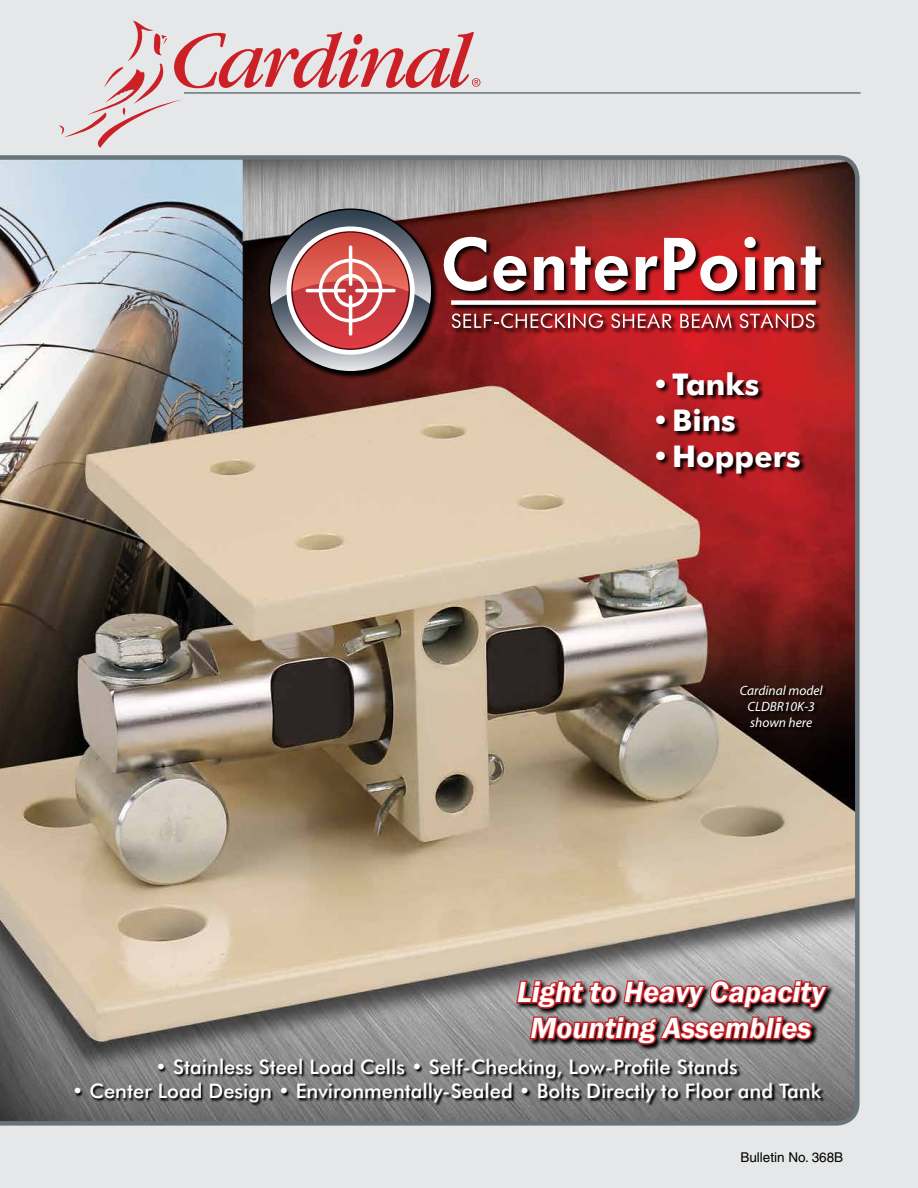
<style>
.page{position:relative;width:918px;height:1188px;background:#e6e7e8}
.page>*{position:absolute;margin:0;border:0;box-sizing:border-box;transform-origin:0 0}
.t1{font:italic 600 30px/36px "Franklin Gothic";color:#fff;text-align:center}
.t2{font:700 30px "Futura BT";color:#fff}
.t3{font:500 20.1px "Futura BT";color:#fff}
.t4{font:italic 13.5px/16.2px "Myriad";color:#fff;text-align:center}
.t5{font:13.5px "Helvetica";color:#000}
</style>
<div class="page">
<img style="left:0;top:155px;width:860px;height:971px">
<hr style="left:184px;top:92px;width:677px;height:2px;background:#68737a">
<svg style="left:59px;top:21px;width:421px;height:127px;background:#e1cdcf"></svg>
<svg style="left:268px;top:208px;width:560px;height:171px;background:#992021"></svg>
<svg style="left:270px;top:210px;width:161px;height:161px;background:#b7bac0"></svg>
<svg style="left:286px;top:226px;width:129px;height:129px"></svg>
<div style="left:293px;top:233px;width:115px;height:115px;background:#db3b42;border-radius:58px"></div>
<svg style="left:270px;top:210px;width:161px;height:126px"></svg>
<svg style="left:438px;top:236px;width:88px;height:58px"></svg>
<svg style="left:534px;top:256px;width:30px;height:34px"></svg>
<svg style="left:571px;top:246px;width:57px;height:48px"></svg>
<svg style="left:636px;top:255px;width:22px;height:35px"></svg>
<svg style="left:664px;top:236px;width:93px;height:55px"></svg>
<svg style="left:764px;top:256px;width:30px;height:34px"></svg>
<svg style="left:801px;top:246px;width:20px;height:44px"></svg>
<div style="left:451px;top:300px;width:365px;height:5px;background:#fff"></div>
<svg style="left:452px;top:313px;width:151px;height:16px;background:#a05053"></svg>
<svg style="left:611px;top:313px;width:61px;height:15px"></svg>
<svg style="left:680px;top:313px;width:52px;height:15px"></svg>
<svg style="left:740px;top:313px;width:75px;height:15px"></svg>
<svg style="left:656px;top:372px;width:150px;height:107px;background:#9b191e"></svg>
<svg style="left:75px;top:1059px;width:750px;height:47px;background:#6c6c6c"></svg>
<svg style="left:516px;top:980px;width:319px;height:72px;background:#919191"></svg>
<svg style="left:514px;top:978px;width:317px;height:69px;background:#985255"></svg>
<div style="left:741px;top:686px;width:86px;height:46px;background:linear-gradient(to bottom,#27110c,#120807)"></div>
<h1 class="t2" style="left:652px;top:366px;width:109px">•Tanks</h1>
<h1 class="t2" style="left:652px;top:402px;width:86px">•Bins</h1>
<h1 class="t2" style="left:652px;top:438px;width:150px">•Hoppers</h1>
<p class="t4" style="left:740px;top:683px;width:84px">Cardinal model<br>CLDBR10K-3 shown here</p>
<h1 class="t1" style="left:517px;top:974px;width:309px">Light to Heavy Capacity<br>Mounting Assemblies</h1>
<p class="t3" style="left:155px;top:1055px;width:584px">• Stainless Steel Load Cells • Self-Checking, Low-Profile Stands</p>
<p class="t3" style="left:72px;top:1079px;width:751px">• Center Load Design • Environmentally-Sealed • Bolts Directly to Floor and Tank</p>
<p class="t5" style="left:740px;top:1150px;width:104px">Bulletin No. 368B</p>
</div>
